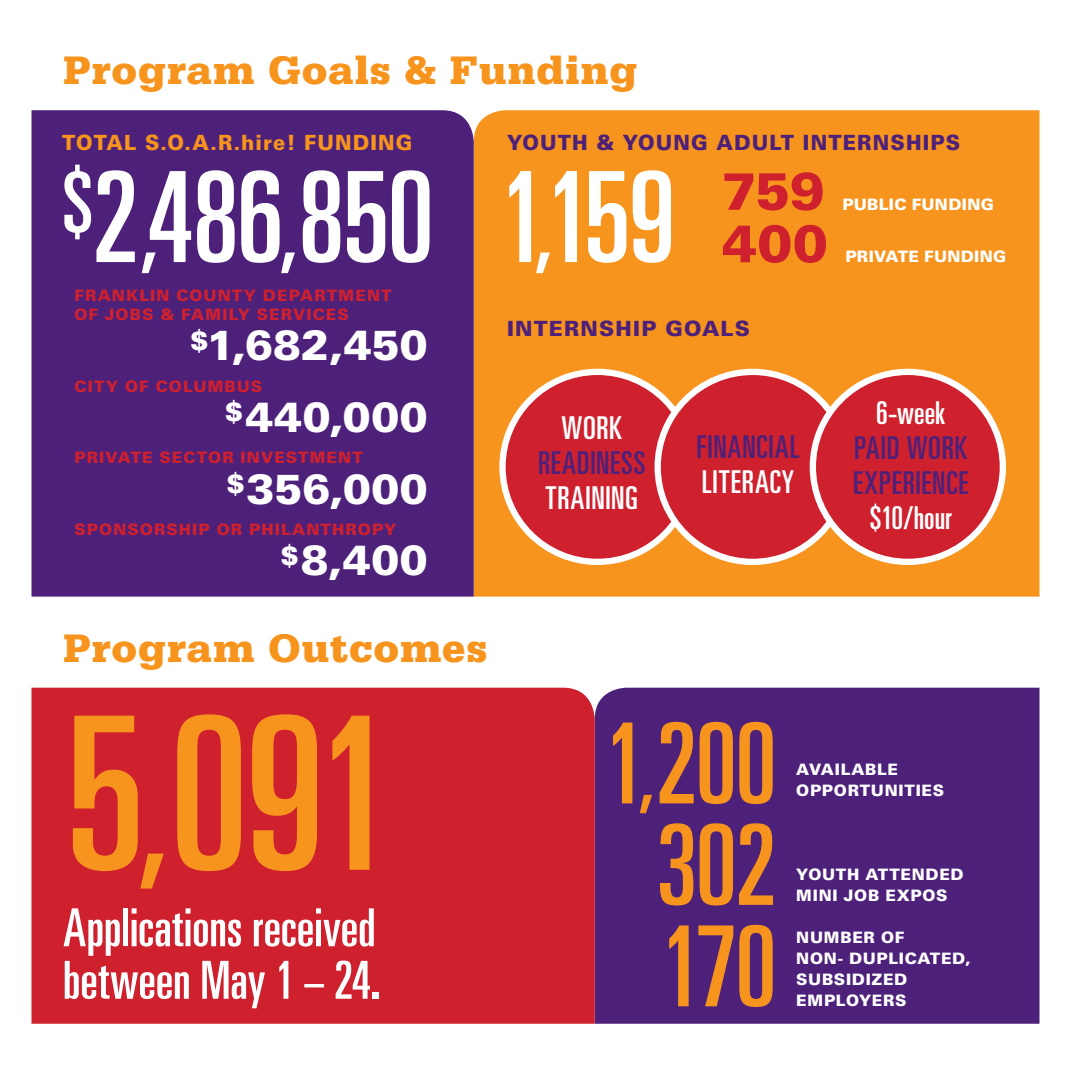
<style>
.page{position:relative;width:1071px;height:1071px;background:#fff}
.page>*{position:absolute;margin:0;border:0;box-sizing:border-box;transform-origin:0 0}
.t1{font:ultra-condensed 213.5px "Univers";color:#f7941e}
.t2{font:ultra-condensed 126px "Univers";letter-spacing:-.02em;color:#fff}
.t3{font:ultra-condensed 112px/101.5px "Univers";letter-spacing:-.02em;color:#f7941e;text-align:center}
.t4{font:ultra-condensed 52.5px/52.5px "Univers";color:#fff}
.t5{font:900 52.5px "Univers";color:#cf202e}
.t6{font:900 42px "Serifa";letter-spacing:.02em;color:#f7941e}
.t7{font:900 42px "Univers";letter-spacing:.01em;color:#fff}
.t8{font:ultra-condensed 31.5px/35px "Univers";letter-spacing:.03em;color:#4d207a}
.t9{font:ultra-condensed 31.5px "Univers";letter-spacing:.02em;color:#fff}
.t10{font:900 21px "Univers";letter-spacing:.055em;color:#4d207a;scale:.95 1}
.t11{font:900 21px "Univers";letter-spacing:.055em;color:#f7941e;scale:.95 1}
.t12{font:900 21px "Univers";letter-spacing:.055em;color:#4d207a}
.t13{font:900 15.75px/19.2px "Univers";letter-spacing:.065em;color:#cf202e}
.t14{font:900 15.75px/21px "Univers";letter-spacing:.04em;color:#fff}
.t15{font:900 15.75px "Univers";letter-spacing:.015em;color:#fff}
.s1{font-weight:300}
</style>
<div class="page">
<div style="left:595px;top:688px;width:445px;height:336px;background:#4d207a"></div>
<div style="left:32px;top:688px;width:563px;height:336px;background:#cf202e"></div>
<div style="left:474px;top:110px;width:566px;height:487px;background:#f7941e"></div>
<div style="left:32px;top:110px;width:442px;height:487px;background:#4d207a"></div>
<div style="left:503px;top:372px;width:189px;height:190px;background:#cf202e;border-radius:50%"></div>
<div style="left:499px;top:369px;width:197px;height:196px;border:6px solid #fff;border-radius:50%"></div>
<div style="left:658px;top:372px;width:190px;height:190px;background:#cf202e;border-radius:50%"></div>
<div style="left:655px;top:369px;width:196px;height:196px;border:6px solid #fff;border-radius:50%"></div>
<div style="left:813px;top:372px;width:190px;height:190px;background:#cf202e;border-radius:50%"></div>
<div style="left:810px;top:369px;width:196px;height:196px;border:6px solid #fff;border-radius:50%"></div>
<h3 class="t6" style="left:63px;top:46px;width:576px">Program Goals &amp; Funding</h3>
<h3 class="t11" style="left:62px;top:129px;width:370px">TOTAL S.O.A.R.HIRE! FUNDING</h3>
<h2 class="t2" style="left:62px;top:146px;width:374px"><sup>$</sup>2<span class="s1">,</span>486<span class="s1">,</span>850</h2>
<p class="t13" style="left:74px;top:285px;width:319px;text-indent:-12px">FRANKLIN COUNTY DEPARTMENT<br>OF JOBS &amp; FAMILY SERVICES</p>
<h3 class="t7" style="left:190px;top:319px;width:239px"><sup>$</sup>1,682,450</h3>
<p class="t13" style="left:62px;top:376px;width:202px">CITY OF COLUMBUS</p>
<h3 class="t7" style="left:225px;top:390px;width:205px"><sup>$</sup>440,000</h3>
<p class="t13" style="left:74px;top:448px;width:290px">PRIVATE SECTOR INVESTMENT</p>
<h3 class="t7" style="left:227px;top:462px;width:203px"><sup>$</sup>356,000</h3>
<p class="t13" style="left:74px;top:520px;width:324px">SPONSORSHIP OR PHILANTHROPY</p>
<h3 class="t7" style="left:280px;top:534px;width:149px"><sup>$</sup>8,400</h3>
<h3 class="t10" style="left:507px;top:129px;width:479px">YOUTH &amp; YOUNG ADULT INTERNSHIPS</h3>
<h2 class="t2" style="left:499px;top:146px;width:178px">1<span class="s1">,</span>159</h2>
<h3 class="t5" style="left:722px;top:158px;width:104px">759</h3>
<p class="t15" style="left:842px;top:194px;width:153px">PUBLIC FUNDING</p>
<h3 class="t5" style="left:722px;top:211px;width:107px">400</h3>
<p class="t15" style="left:845px;top:247px;width:162px">PRIVATE FUNDING</p>
<h3 class="t12" style="left:507px;top:315px;width:244px">INTERNSHIP GOALS</h3>
<h3 class="t9" style="left:561px;top:410px;width:62px">WORK</h3>
<h3 class="t8" style="left:538px;top:445px;width:109px">READINESS</h3>
<h3 class="t9" style="left:545px;top:480px;width:94px">TRAINING</h3>
<h3 class="t8" style="left:697px;top:429px;width:105px">FINANCIAL</h3>
<h3 class="t9" style="left:702px;top:464px;width:68px">LITERACY</h3>
<h3 class="t9" style="left:876px;top:394px;width:70px">6-WEEK</h3>
<h3 class="t8" style="left:853px;top:430px;width:117px">PAID WORK<br>EXPERIENCE</h3>
<h3 class="t9" style="left:870px;top:499px;width:83px">$10/HOUR</h3>
<h3 class="t6" style="left:63px;top:624px;width:426px">Program Outcomes</h3>
<h1 class="t1" style="left:66px;top:673px;width:331px">5<span class="s1">,</span>091</h1>
<h3 class="t4" style="left:63px;top:901px;width:319px">APPLICATIONS RECEIVED<br>BETWEEN MAY 1 – 24.</h3>
<h3 class="t3" style="left:604px;top:712px;width:174px">1<span class="s1">,</span>200<br>302<br>170</h3>
<p class="t14" style="left:796px;top:759px;width:149px">AVAILABLE<br>OPPORTUNITIES</p>
<p class="t14" style="left:796px;top:864px;width:169px">YOUTH ATTENDED<br>MINI JOB EXPOS</p>
<p class="t14" style="left:796px;top:927px;width:176px">NUMBER OF<br>NON- DUPLICATED,<br>SUBSIDIZED<br>EMPLOYERS</p>
</div>
